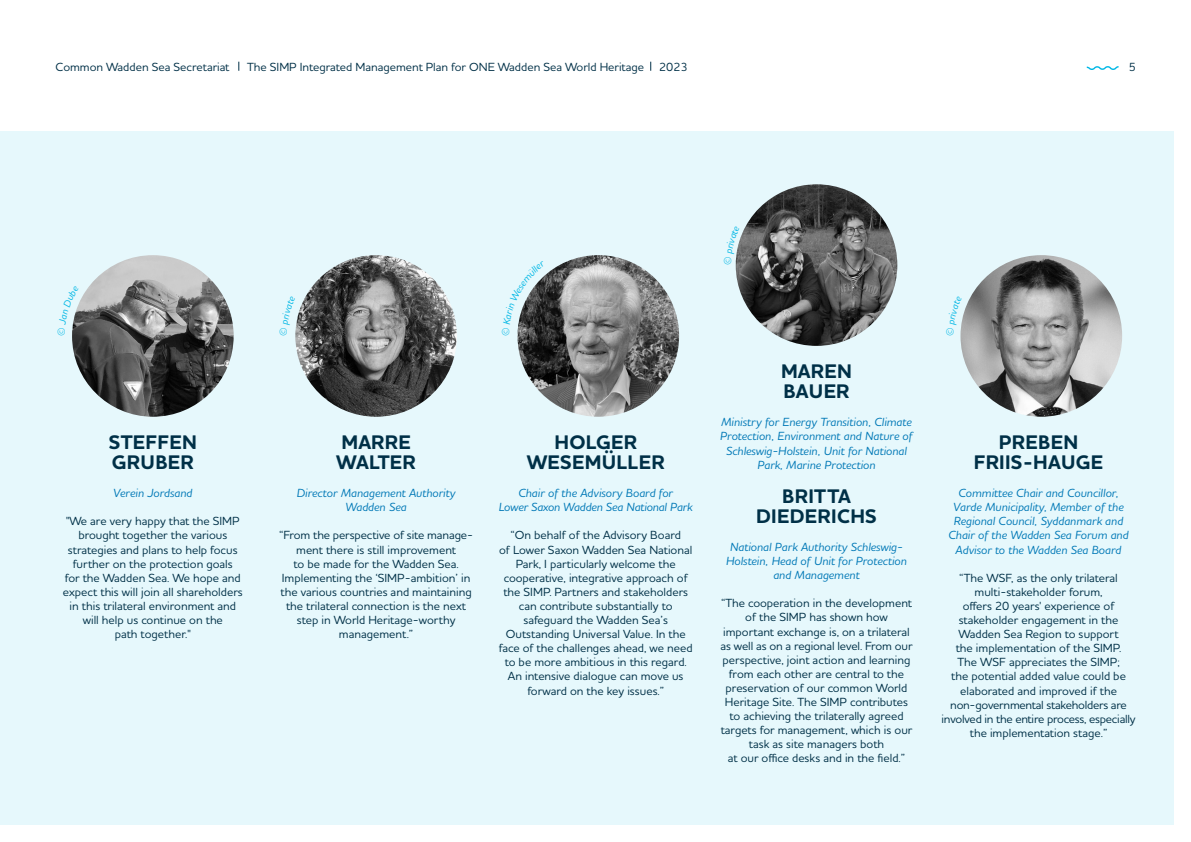
<style>
.page{position:relative;width:1191px;height:842px;background:#fff}
.page>*{position:absolute;margin:0;border:0;box-sizing:border-box;transform-origin:0 0}
.t1{font:700 20px/20px "Houschka Pro";letter-spacing:.015em;color:#003047;text-align:center}
.t2{font:500 12px/14.1px "Houschka Pro";color:#003047;text-align:center}
.t3{font:italic 500 12px/14.1px "Houschka Pro";color:#0078b6;text-align:center}
</style>
<div class="page">
<div style="left:0;top:132px;width:1174px;height:693px;background:#e6f8fc"></div>
<img style="left:72px;top:255px;width:162px;height:162px;border-radius:81px">
<img style="left:295px;top:255px;width:162px;height:162px;border-radius:81px">
<img style="left:517px;top:255px;width:162px;height:162px;border-radius:81px">
<img style="left:735px;top:184px;width:162px;height:162px;border-radius:81px">
<img style="left:960px;top:255px;width:162px;height:162px;border-radius:81px">
<svg style="left:1086px;top:66px;width:33px;height:4px"></svg>
<svg style="left:72px;top:304px;width:7px;height:32px"></svg>
<svg style="left:517px;top:275px;width:28px;height:61px"></svg>
<svg style="left:735px;top:241px;width:4px;height:24px"></svg>
<p class="t2" style="left:55px;top:59px;width:176px">Common Wadden Sea Secretariat</p>
<p class="t2" style="left:247px;top:59px;width:442px">The SIMP Integrated Management Plan for ONE Wadden Sea World Heritage 2023</p>
<p class="t2" style="left:1128px;top:59px;width:9px">5</p>
<h1 class="t1" style="left:109px;top:432px;width:90px;text-align:left">STEFFEN<br>GRUBER</h1>
<p class="t3" style="left:113px;top:486px;width:81px">Verein Jordsand</p>
<p class="t2" style="left:63px;top:514px;width:181px">"We are very happy that the SIMP brought together the various strategies and plans to help focus further on the protection goals<br>for the Wadden Sea. We hope and expect this will join all shareholders in this trilateral environment and will help us continue on the<br>path together."</p>
<h1 class="t1" style="left:336px;top:432px;width:81px;text-align:left">MARRE<br>WALTER</h1>
<p class="t3" style="left:297px;top:486px;width:160px">Director Management Authority<br>Wadden Sea</p>
<p class="t2" style="left:279px;top:528px;width:195px">“From the perspective of site manage&shy;ment there is still improvement<br>to be made for the Wadden Sea.<br>Implementing the ‘SIMP-ambition’ in the various countries and maintaining the trilateral connection is the next step in World Heritage-worthy management.”</p>
<h1 class="t1" style="left:526px;top:432px;width:139px">HOLGER<br>WESEMÜLLER</h1>
<p class="t3" style="left:499px;top:486px;width:195px">Chair of the Advisory Board for<br>Lower Saxon Wadden Sea National Park</p>
<p class="t2" style="left:499px;top:528px;width:195px">“On behalf of the Advisory Board<br>of Lower Saxon Wadden Sea National Park, I particularly welcome the cooperative, integrative approach of the SIMP. Partners and stakeholders can contribute substantially to safeguard the Wadden Sea’s Outstanding Universal Value. In the face of the challenges ahead, we need to be more ambitious in this regard.<br>An intensive dialogue can move us forward on the key issues.”</p>
<h1 class="t1" style="left:781px;top:362px;width:72px;text-align:left">MAREN<br>BAUER</h1>
<p class="t3" style="left:720px;top:415px;width:194px">Ministry for Energy Transition, Climate Protection, Environment and Nature of Schleswig-Holstein, Unit for National Park, Marine Protection</p>
<h1 class="t1" style="left:756px;top:486px;width:122px">BRITTA<br>DIEDERICHS</h1>
<p class="t3" style="left:726px;top:539px;width:182px">National Park Authority Schleswig-<br>Holstein, Head of Unit for Protection and Management</p>
<p class="t2" style="left:720px;top:596px;width:193px">“The cooperation in the development of the SIMP has shown how important exchange is, on a trilateral as well as on a regional level. From our perspective, joint action and learning from each other are central to the preservation of our common World Heritage Site. The SIMP contributes to achieving the trilaterally agreed targets for management, which is our task as site managers both<br>at our office desks and in the field.”</p>
<h1 class="t1" style="left:973px;top:432px;width:131px">PREBEN<br>FRIIS-HAUGE</h1>
<p class="t3" style="left:948px;top:486px;width:182px">Committee Chair and Councillor,<br>Varde Municipality, Member of the<br>Regional Council, Syddanmark and<br>Chair of the Wadden Sea Forum and<br>Advisor to the Wadden Sea Board</p>
<p class="t2" style="left:941px;top:570px;width:195px">“The WSF, as the only trilateral multi-stakeholder forum,<br>offers 20 years' experience of stakeholder engagement in the<br>Wadden Sea Region to support<br>the implementation of the SIMP.<br>The WSF appreciates the SIMP;<br>the potential added value could be elaborated and improved if the non-governmental stakeholders are involved in the entire process, especially the implementation stage.”</p>
</div>
